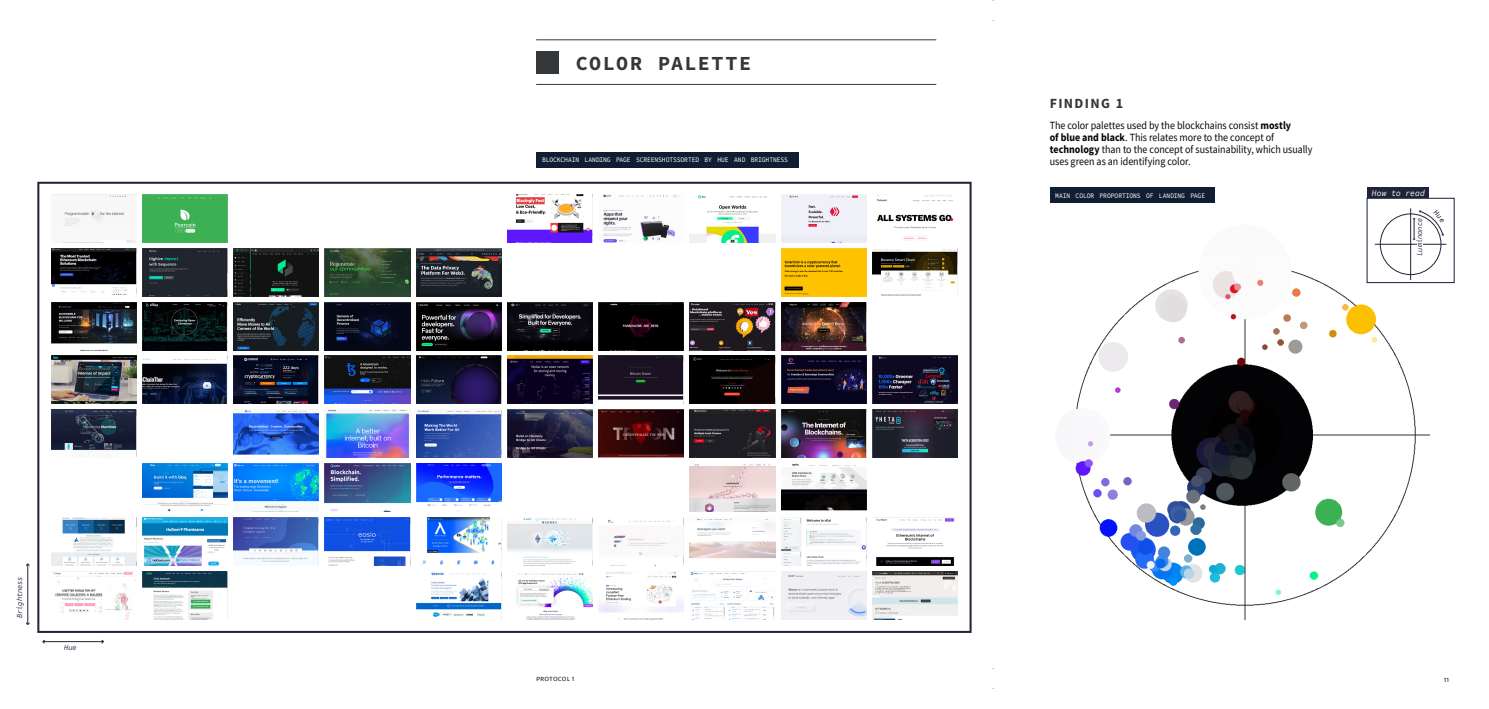
<style>
.page{position:relative;width:1489px;height:709px;background:#fff}
.page>*{position:absolute;margin:0;border:0;box-sizing:border-box;transform-origin:0 0}
.t1{font:700 20px "Source Code Pro";letter-spacing:.075em;color:#35383a}
.t2{font:700 14px "Source Sans Pro";letter-spacing:.095em;color:#35383a}
.Text_body{font:11px/12px "Source Sans Pro";letter-spacing:-.005em;color:#040504;scale:.91 1}
.description{font:italic 8.8px "Source Code Pro";letter-spacing:.01em;color:#fff;scale:.91 1}
.numero_pagina{font:8px "Source Sans Pro";letter-spacing:.005em;color:#231f20}
.graphs{font:italic 7.7px "Source Code Pro";letter-spacing:-.005em;color:#212436;scale:.91 1}
.description-2{font:6.9px "Source Code Pro";letter-spacing:-.01em;color:#fff;scale:.91 1}
.s1{font-weight:700}
</style>
<div class="page">
<svg style="left:37px;top:182px;width:934px;height:451px"></svg>
<img style="left:142px;top:302px;width:86px;height:48px">
<img style="left:781px;top:517px;width:85px;height:48px">
<img style="left:781px;top:463px;width:85px;height:48px">
<img style="left:781px;top:571px;width:85px;height:48px">
<img style="left:142px;top:356px;width:86px;height:48px">
<img style="left:234px;top:248px;width:85px;height:48px">
<img style="left:598px;top:409px;width:86px;height:48px">
<img style="left:872px;top:409px;width:85px;height:48px">
<img style="left:325px;top:356px;width:85px;height:48px">
<img style="left:51px;top:194px;width:85px;height:48px">
<img style="left:507px;top:356px;width:85px;height:48px">
<img style="left:325px;top:409px;width:85px;height:48px">
<img style="left:781px;top:248px;width:85px;height:48px">
<img style="left:416px;top:302px;width:85px;height:48px">
<img style="left:234px;top:463px;width:85px;height:48px">
<img style="left:325px;top:248px;width:85px;height:48px">
<img style="left:416px;top:248px;width:85px;height:48px">
<img style="left:690px;top:571px;width:85px;height:48px">
<img style="left:234px;top:302px;width:85px;height:48px">
<img style="left:872px;top:517px;width:85px;height:48px">
<img style="left:872px;top:194px;width:85px;height:48px">
<img style="left:142px;top:517px;width:86px;height:48px">
<img style="left:690px;top:409px;width:85px;height:49px">
<img style="left:142px;top:194px;width:86px;height:48px">
<img style="left:51px;top:571px;width:85px;height:48px">
<img style="left:598px;top:194px;width:86px;height:48px">
<img style="left:872px;top:571px;width:85px;height:48px">
<img style="left:781px;top:356px;width:85px;height:48px">
<img style="left:325px;top:463px;width:85px;height:48px">
<img style="left:690px;top:517px;width:85px;height:48px">
<img style="left:234px;top:517px;width:85px;height:48px">
<img style="left:234px;top:356px;width:85px;height:48px">
<img style="left:690px;top:463px;width:85px;height:48px">
<img style="left:598px;top:302px;width:86px;height:48px">
<img style="left:325px;top:302px;width:85px;height:48px">
<img style="left:51px;top:302px;width:85px;height:48px">
<img style="left:598px;top:571px;width:86px;height:48px">
<img style="left:51px;top:356px;width:85px;height:48px">
<img style="left:51px;top:409px;width:85px;height:48px">
<img style="left:507px;top:302px;width:85px;height:48px">
<img style="left:507px;top:571px;width:85px;height:48px">
<img style="left:781px;top:194px;width:85px;height:48px">
<img style="left:416px;top:356px;width:85px;height:48px">
<img style="left:507px;top:409px;width:85px;height:49px">
<img style="left:872px;top:356px;width:85px;height:48px">
<img style="left:690px;top:194px;width:85px;height:48px">
<img style="left:598px;top:517px;width:86px;height:48px">
<img style="left:416px;top:463px;width:85px;height:48px">
<img style="left:507px;top:517px;width:85px;height:48px">
<img style="left:690px;top:356px;width:85px;height:48px">
<img style="left:325px;top:517px;width:85px;height:48px">
<img style="left:416px;top:571px;width:85px;height:48px">
<img style="left:234px;top:409px;width:85px;height:48px">
<img style="left:781px;top:409px;width:85px;height:48px">
<img style="left:51px;top:248px;width:85px;height:48px">
<img style="left:690px;top:302px;width:85px;height:48px">
<img style="left:142px;top:571px;width:86px;height:48px">
<img style="left:142px;top:248px;width:86px;height:48px">
<img style="left:416px;top:409px;width:85px;height:48px">
<img style="left:143px;top:463px;width:85px;height:48px">
<img style="left:598px;top:356px;width:86px;height:48px">
<img style="left:872px;top:248px;width:85px;height:48px">
<img style="left:507px;top:194px;width:85px;height:48px">
<img style="left:51px;top:517px;width:85px;height:48px">
<img style="left:416px;top:517px;width:85px;height:48px">
<img style="left:781px;top:302px;width:85px;height:48px">
<img style="left:1075px;top:250px;width:353px;height:369px">
<svg style="left:1201px;top:250px;width:86px;height:7px"></svg>
<hr style="left:43px;top:641px;width:60px;height:1px;background:#212436">
<hr style="left:27px;top:564px;width:1px;height:60px;background:#212436">
<div style="left:1379px;top:214px;width:61px;height:61px;border:1px solid #212436;border-radius:50%"></div>
<hr style="left:1410px;top:208px;width:1px;height:72px;background:#212436">
<hr style="left:1374px;top:244px;width:72px;height:1px;background:#212436">
<div style="left:1416px;top:217px;width:5px;height:39px;background:#fff"></div>
<div style="left:1366px;top:198px;width:87px;height:85px;border:1px solid #111d33"></div>
<div style="left:1049px;top:188px;width:165px;height:15px;background:#111d33"></div>
<div style="left:1367px;top:188px;width:61px;height:10px;background:#212436"></div>
<div style="left:536px;top:152px;width:263px;height:15px;background:#111d33"></div>
<hr style="left:536px;top:39px;width:400px;height:1px;background:#35383a">
<hr style="left:536px;top:84px;width:400px;height:1px;background:#35383a">
<div style="left:536px;top:51px;width:22px;height:22px;background:#35383a"></div>
<svg style="left:1412px;top:210px;width:32px;height:30px"></svg>
<p class="graphs" style="left:14px;top:618px;width:47px;rotate:-90deg">Brightness</p>
<p class="graphs" style="left:64px;top:642px;width:15px">Hue</p>
<p class="t1" style="left:575px;top:48px;width:177px">COLOR PALETTE</p>
<p class="description-2" style="left:542px;top:155px;width:272px">BLOCKCHAIN LANDING PAGE SCREENSHOTSSORTED BY HUE AND BRIGHTNESS</p>
<p class="t2" style="left:1049px;top:94px;width:75px">FINDING 1</p>
<p class="Text_body" style="left:1049px;top:119px;width:290px">The color palettes used by the blockchains consist <span class="s1">mostly<br>of blue and black</span>. This relates more to the concept of <span class="s1">technology</span> than to the concept of sustainability, which usually uses green as an identifying color.</p>
<p class="description-2" style="left:1055px;top:191px;width:166px">MAIN COLOR PROPORTIONS OF LANDING PAGE</p>
<p class="description" style="left:1371px;top:186px;width:60px">How to read</p>
<p class="graphs" style="left:1413px;top:256px;width:43px;rotate:-90deg">Luminance</p>
<p class="numero_pagina" style="left:536px;top:673px;width:40px">protocol 1</p>
<p class="numero_pagina" style="left:1443px;top:674px;width:7px">11</p>
</div>
